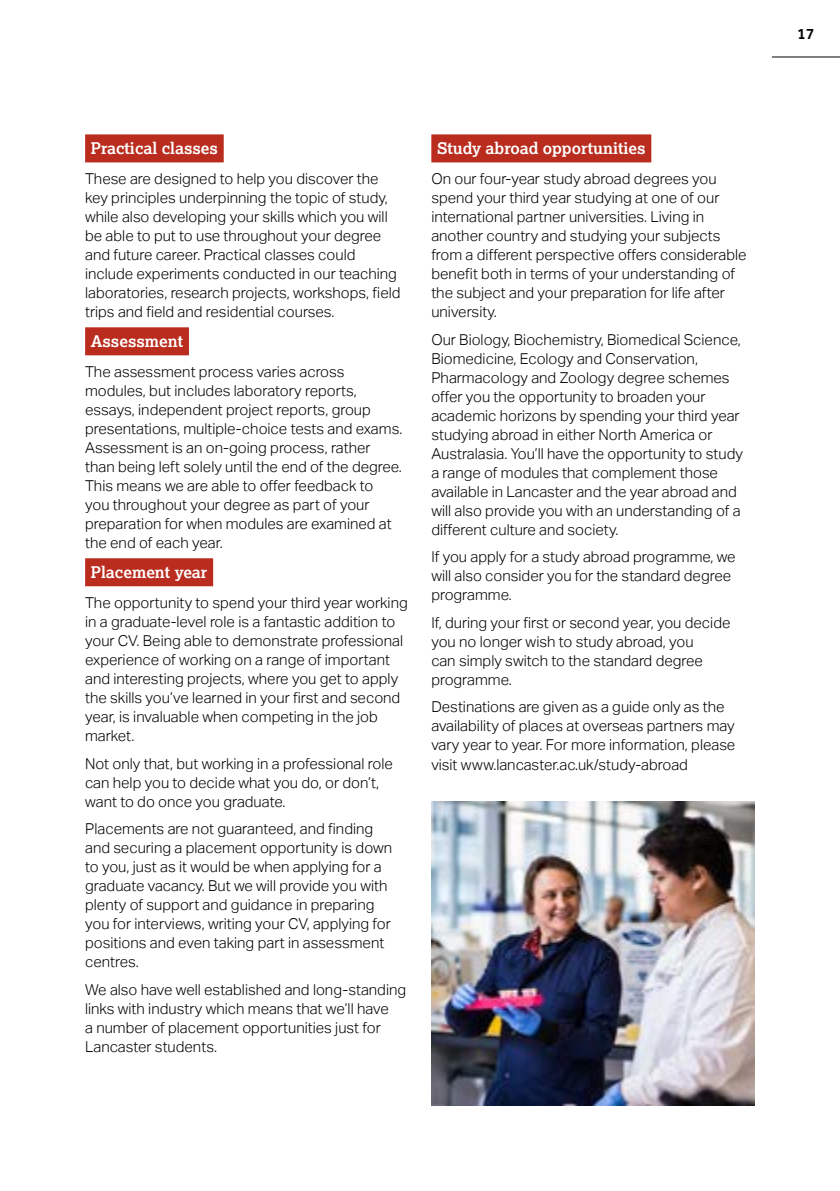
<style>
.page{position:relative;width:840px;height:1191px;background:#fff}
.page>*{position:absolute;margin:0;border:0;box-sizing:border-box;transform-origin:0 0}
.Block_Header{font:700 16px "Lexia";color:#fff}
.t1{font:500 16px "Effra";color:#000}
.Main_Copy_copy{font:300 15px/19px "Aktiv Grotesk";color:#000}
.Main_Copy{font:300 15px/19px "Aktiv Grotesk";color:#000}
</style>
<div class="page">
<hr style="left:771px;top:57px;width:68px;height:1px;background:#000">
<div style="left:85px;top:134px;width:138px;height:28px;background:#b92c1e"></div>
<div style="left:85px;top:327px;width:104px;height:28px;background:#b92c1e"></div>
<div style="left:85px;top:558px;width:128px;height:28px;background:#b92c1e"></div>
<div style="left:431px;top:134px;width:220px;height:28px;background:#b92c1e"></div>
<img style="left:431px;top:801px;width:323px;height:305px">
<h2 class="Block_Header" style="left:91px;top:138px;width:129px">Practical classes</h2>
<p class="Main_Copy" style="left:85px;top:170px;width:317px">These are designed to help you discover the key principles underpinning the topic of study, while also developing your skills which you will be able to put to use throughout your degree and future career. Practical classes could include experiments conducted in our teaching laboratories, research projects, workshops, field trips and field and residential courses.</p>
<h2 class="Block_Header" style="left:91px;top:331px;width:94px">Assessment</h2>
<p class="Main_Copy" style="left:85px;top:362px;width:318px">The assessment process varies across modules, but includes laboratory reports, essays, independent project reports, group presentations, multiple-choice tests and exams.<br>Assessment is an on-going process, rather than being left solely until the end of the degree.<br>This means we are able to offer feedback to<br>you throughout your degree as part of your preparation for when modules are examined at the end of each year.</p>
<h2 class="Block_Header" style="left:91px;top:562px;width:118px">Placement year</h2>
<p class="Main_Copy" style="left:85px;top:593px;width:324px">The opportunity to spend your third year working in a graduate-level role is a fantastic addition to your CV. Being able to demonstrate professional experience of working on a range of important and interesting projects, where you get to apply the skills you’ve learned in your first and second year, is invaluable when competing in the job market.</p>
<p class="Main_Copy_copy" style="left:85px;top:754px;width:309px">Not only that, but working in a professional role can help you to decide what you do, or don’t, want to do once you graduate.</p>
<p class="Main_Copy_copy" style="left:85px;top:819px;width:308px">Placements are not guaranteed, and finding and securing a placement opportunity is down to you, just as it would be when applying for a graduate vacancy. But we will provide you with plenty of support and guidance in preparing you for interviews, writing your CV, applying for positions and even taking part in assessment centres.</p>
<p class="Main_Copy_copy" style="left:85px;top:980px;width:322px">We also have well established and long-standing links with industry which means that we’ll have<br>a number of placement opportunities just for Lancaster students.</p>
<h2 class="Block_Header" style="left:437px;top:138px;width:210px">Study abroad opportunities</h2>
<p class="Main_Copy" style="left:431px;top:170px;width:316px">On our four-year study abroad degrees you spend your third year studying at one of our international partner universities. Living in another country and studying your subjects from a different perspective offers considerable benefit both in terms of your understanding of the subject and your preparation for life after university.</p>
<p class="Main_Copy_copy" style="left:431px;top:330px;width:313px">Our Biology, Biochemistry, Biomedical Science, Biomedicine, Ecology and Conservation, Pharmacology and Zoology degree schemes offer you the opportunity to broaden your academic horizons by spending your third year studying abroad in either North America or Australasia. You’ll have the opportunity to study a range of modules that complement those available in Lancaster and the year abroad and will also provide you with an understanding of a different culture and society.</p>
<p class="Main_Copy_copy" style="left:431px;top:548px;width:306px">If you apply for a study abroad programme, we will also consider you for the standard degree programme.</p>
<p class="Main_Copy_copy" style="left:431px;top:613px;width:300px">If, during your first or second year, you decide you no longer wish to study abroad, you<br>can simply switch to the standard degree programme.</p>
<p class="Main_Copy_copy" style="left:431px;top:698px;width:305px">Destinations are given as a guide only as the availability of places at overseas partners may vary year to year. For more information, please visit www.lancaster.ac.uk/study-abroad</p>
<p class="t1" style="left:796px;top:24px;width:19px">17</p>
</div>
